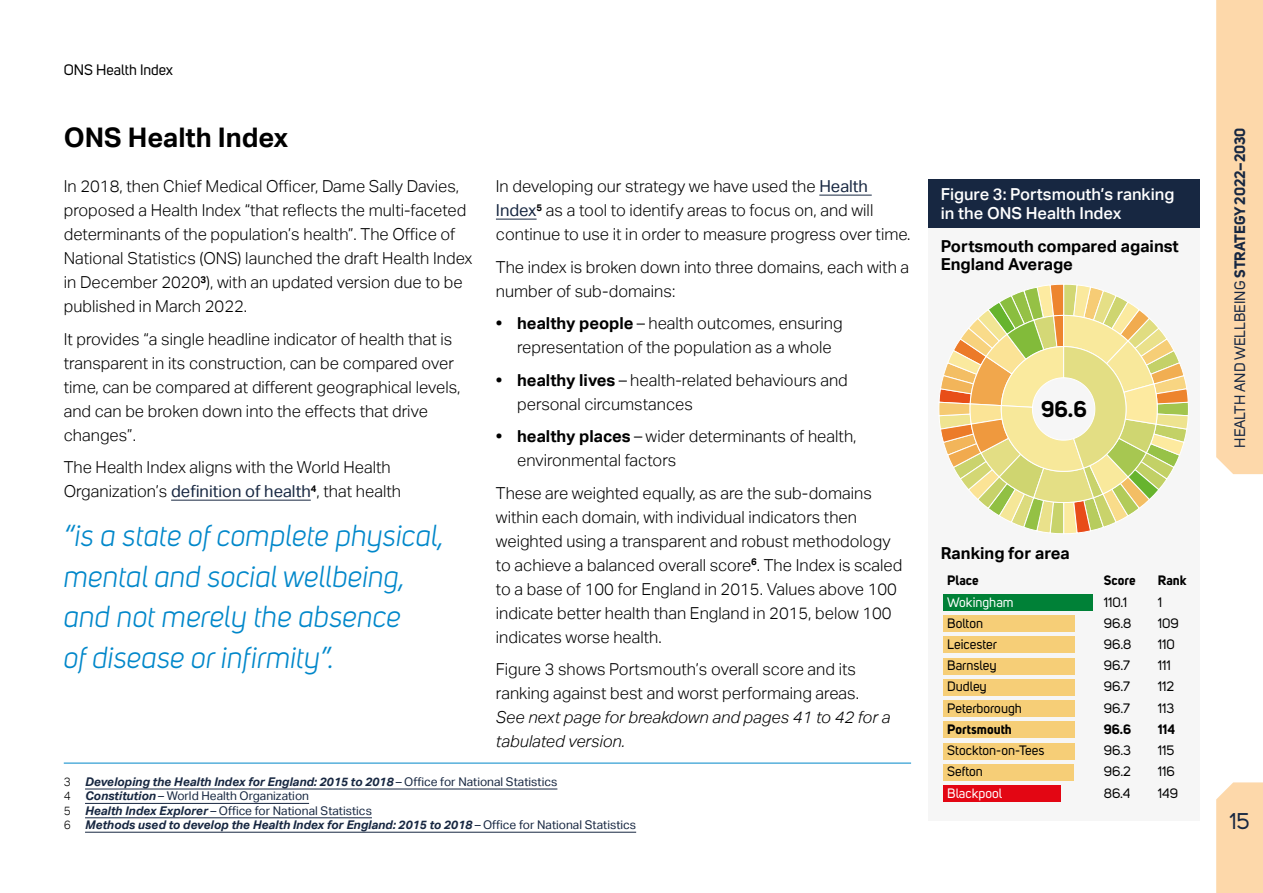
<style>
.page{position:relative;width:1263px;height:893px;background:#fff}
.page>*{position:absolute;margin:0;border:0;box-sizing:border-box;transform-origin:0 0}
.Pull_quote{font:italic 30px/40.5px "Uni Sans";color:#0087ca}
.Heading_level_2{font:700 27px "Aktiv Grotesk";color:#000}
.Body_paragraph{font:700 22.5px "Uni Sans";color:#000}
.t1{font:22.5px "Uni Sans";color:#172741}
.Body_paragraph-2{font:300 16.5px/24px "Aktiv Grotesk";color:#000}
.Bullet_level_1{font:300 16.5px/24px "Aktiv Grotesk";color:#000}
.Body_paragraph-3{font:700 16.5px/18px "Aktiv Grotesk";color:#000}
.Figure_heading{font:500 16.5px/19.8px "Aktiv Grotesk";color:#fff}
.t2{font:15px "Uni Sans";color:#172741}
.t3{font:15px "Uni Sans";color:#000}
.Body_paragraph-4{font:13.5px "Uni Sans";color:#000}
.Body_paragraph-5{font:700 13.5px "Uni Sans";color:#000}
.Body_paragraph-6{font:13.5px "Uni Sans";color:#fff}
.Footnote_list{font:italic 700 12px "Aktiv Grotesk";color:#172741}
.Footnote_list-2{font:12px "Aktiv Grotesk";color:#172741}
.s1{font-weight:400;color:#172741}
.s2{font-weight:700}
.s3{font-style:italic}
.s4{font-weight:300;font-style:normal;color:#000}
.s5{font-weight:400;font-style:normal}
.s6{font-weight:300;color:#000}
.s7{font-weight:700;font-style:italic}
</style>
<div class="page">
<div style="left:1216px;top:0;width:47px;height:474px;background:#fdd8aa"></div>
<div style="left:1216px;top:782px;width:47px;height:111px;background:#fdd8aa"></div>
<hr style="left:64px;top:763px;width:847px;height:1px;background:#0087ca">
<hr style="left:85px;top:789px;width:472px;height:1px;background:#172741">
<hr style="left:85px;top:803px;width:224px;height:1px;background:#172741">
<hr style="left:85px;top:817px;width:287px;height:1px;background:#172741">
<hr style="left:85px;top:832px;width:551px;height:1px;background:#172741">
<hr style="left:171px;top:500px;width:140px;height:1px;background:#172741">
<hr style="left:819px;top:195px;width:53px;height:1px;background:#172741">
<hr style="left:496px;top:219px;width:41px;height:1px;background:#172741">
<div style="left:928px;top:228px;width:271px;height:593px;background:#f6f6f6"></div>
<svg style="left:939px;top:284px;width:249px;height:250px"></svg>
<div style="left:943px;top:594px;width:150px;height:17px;background:#008137"></div>
<div style="left:943px;top:615px;width:132px;height:17px;background:#f6ce77"></div>
<div style="left:943px;top:636px;width:132px;height:17px;background:#f6ce77"></div>
<div style="left:943px;top:658px;width:132px;height:17px;background:#f6ce77"></div>
<div style="left:943px;top:679px;width:132px;height:17px;background:#f6ce77"></div>
<div style="left:943px;top:700px;width:132px;height:17px;background:#f6ce77"></div>
<div style="left:943px;top:721px;width:131px;height:17px;background:#f6ce77"></div>
<div style="left:943px;top:743px;width:131px;height:17px;background:#f6ce77"></div>
<div style="left:943px;top:764px;width:131px;height:17px;background:#f6ce77"></div>
<div style="left:943px;top:785px;width:117px;height:17px;background:#e30613"></div>
<div style="left:928px;top:179px;width:271px;height:49px;background:#172741"></div>
<p class="t3" style="left:64px;top:61px;width:111px">ONS Health Index</p>
<h2 class="Heading_level_2" style="left:64px;top:122px;width:226px">ONS Health Index</h2>
<p class="Body_paragraph-2" style="left:64px;top:174px;width:410px">In 2018, then Chief Medical Officer, Dame Sally Davies, proposed a Health Index “that reflects the multi-faceted determinants of the population’s health”. The Office of National Statistics (ONS) launched the draft Health Index in December 2020<sup>3</sup>), with an updated version due to be published in March 2022.</p>
<p class="Body_paragraph-2" style="left:64px;top:327px;width:398px">It provides “a single headline indicator of health that is transparent in its construction, can be compared over time, can be compared at different geographical levels, and can be broken down into the effects that drive changes”.</p>
<p class="Body_paragraph-2" style="left:64px;top:455px;width:339px">The Health Index aligns with the World Health<br>Organization’s <span class="s1">definition of health</span><sup>4</sup>, that health</p>
<p class="Pull_quote" style="left:64px;top:516px;width:382px">“is a state of complete physical, mental and social wellbeing, and not merely the absence<br>of disease or infirmity”.</p>
<p class="Body_paragraph-2" style="left:496px;top:174px;width:416px">In developing our strategy we have used the <span class="s1">Health<br>Index</span><sup>5</sup> as a tool to identify areas to focus on, and will continue to use it in order to measure progress over time.</p>
<p class="Body_paragraph-2" style="left:496px;top:255px;width:415px">The index is broken down into three domains, each with a number of sub-domains:</p>
<p class="Bullet_level_1" style="left:517px;top:311px;width:327px;text-indent:-21px"><span class="s2">• healthy people</span> – health outcomes, ensuring representation of the population as a whole</p>
<p class="Bullet_level_1" style="left:517px;top:368px;width:332px;text-indent:-21px"><span class="s2">• healthy lives</span> – health-related behaviours and personal circumstances</p>
<p class="Bullet_level_1" style="left:517px;top:424px;width:341px;text-indent:-21px"><span class="s2">• healthy places</span> – wider determinants of health, environmental factors</p>
<p class="Body_paragraph-2" style="left:496px;top:481px;width:408px">These are weighted equally, as are the sub-domains within each domain, with individual indicators then weighted using a transparent and robust methodology to achieve a balanced overall score<sup>6</sup>. The Index is scaled to a base of 100 for England in 2015. Values above 100 indicate better health than England in 2015, below 100 indicates worse health.</p>
<p class="Body_paragraph-2" style="left:496px;top:657px;width:396px">Figure 3 shows Portsmouth’s overall score and its ranking against best and worst performaing areas.<br><span class="s3">See next page for breakdown and pages 41 to 42 for a tabulated version.</span></p>
<p class="Footnote_list" style="left:64px;top:775px;width:495px"><span class="s4">3</span> Developing the Health Index for England: 2015 to 2018 <span class="s5">– Office for National Statistics</span></p>
<p class="Footnote_list-2" style="left:64px;top:789px;width:247px"><span class="s6">4</span> <span class="s7">Constitution</span> – World Health Organization</p>
<p class="Footnote_list-2" style="left:64px;top:804px;width:310px"><span class="s6">5</span> <span class="s7">Health Index Explorer</span> – Office for National Statistics</p>
<p class="Footnote_list" style="left:64px;top:818px;width:574px"><span class="s4">6</span> Methods used to develop the Health Index for England: 2015 to 2018 <span class="s5">– Office for National Statistics</span></p>
<h5 class="Figure_heading" style="left:941px;top:184px;width:235px">Figure 3: Portsmouth’s ranking in the ONS Health Index</h5>
<p class="Body_paragraph-3" style="left:941px;top:238px;width:239px">Portsmouth compared against<br>England Average</p>
<p class="Body_paragraph" style="left:1041px;top:395px;width:47px">96.6</p>
<p class="Body_paragraph-3" style="left:941px;top:545px;width:130px">Ranking for area</p>
<p class="Body_paragraph-5" style="left:947px;top:571px;width:33px">Place</p>
<p class="Body_paragraph-5" style="left:1104px;top:571px;width:33px">Score</p>
<p class="Body_paragraph-6" style="left:947px;top:594px;width:68px">Wokingham</p>
<p class="Body_paragraph-4" style="left:1104px;top:594px;width:25px">110.1</p>
<p class="Body_paragraph-4" style="left:1158px;top:594px;width:6px">1</p>
<p class="Body_paragraph-4" style="left:947px;top:615px;width:37px">Bolton</p>
<p class="Body_paragraph-4" style="left:1104px;top:615px;width:29px">96.8</p>
<p class="Body_paragraph-4" style="left:1158px;top:615px;width:23px">109</p>
<p class="Body_paragraph-4" style="left:947px;top:636px;width:51px">Leicester</p>
<p class="Body_paragraph-4" style="left:1104px;top:636px;width:29px">96.8</p>
<p class="Body_paragraph-4" style="left:1158px;top:636px;width:18px">110</p>
<p class="Body_paragraph-4" style="left:947px;top:658px;width:51px">Barnsley</p>
<p class="Body_paragraph-4" style="left:1104px;top:658px;width:28px">96.7</p>
<p class="Body_paragraph-4" style="left:1158px;top:658px;width:14px">111</p>
<p class="Body_paragraph-4" style="left:947px;top:679px;width:41px">Dudley</p>
<p class="Body_paragraph-4" style="left:1104px;top:679px;width:28px">96.7</p>
<p class="Body_paragraph-4" style="left:1158px;top:679px;width:18px">112</p>
<p class="Body_paragraph-4" style="left:947px;top:700px;width:76px">Peterborough</p>
<p class="Body_paragraph-4" style="left:1104px;top:700px;width:28px">96.7</p>
<p class="Body_paragraph-4" style="left:1158px;top:700px;width:18px">113</p>
<p class="Body_paragraph-5" style="left:947px;top:721px;width:66px">Portsmouth</p>
<p class="Body_paragraph-5" style="left:1104px;top:721px;width:29px">96.6</p>
<p class="Body_paragraph-5" style="left:1158px;top:721px;width:19px">114</p>
<p class="Body_paragraph-4" style="left:947px;top:743px;width:99px">Stockton-on-Tees</p>
<p class="Body_paragraph-4" style="left:1104px;top:743px;width:29px">96.3</p>
<p class="Body_paragraph-4" style="left:1158px;top:743px;width:18px">115</p>
<p class="Body_paragraph-4" style="left:947px;top:764px;width:37px">Sefton</p>
<p class="Body_paragraph-4" style="left:1104px;top:764px;width:29px">96.2</p>
<p class="Body_paragraph-4" style="left:1158px;top:764px;width:18px">116</p>
<p class="Body_paragraph-6" style="left:947px;top:785px;width:56px">Blackpool</p>
<p class="Body_paragraph-4" style="left:1104px;top:785px;width:28px">86.4</p>
<p class="Body_paragraph-4" style="left:1158px;top:785px;width:22px">149</p>
<p class="Body_paragraph-5" style="left:1158px;top:571px;width:30px">Rank</p>
<p class="t2" style="left:1231px;top:448px;width:322px;rotate:-90deg">HEALTH AND WELLBEING <span class="s2">STRATEGY 2022–2030</span></p>
<h3 class="t1" style="left:1229px;top:808px;width:22px">15</h3>
</div>
